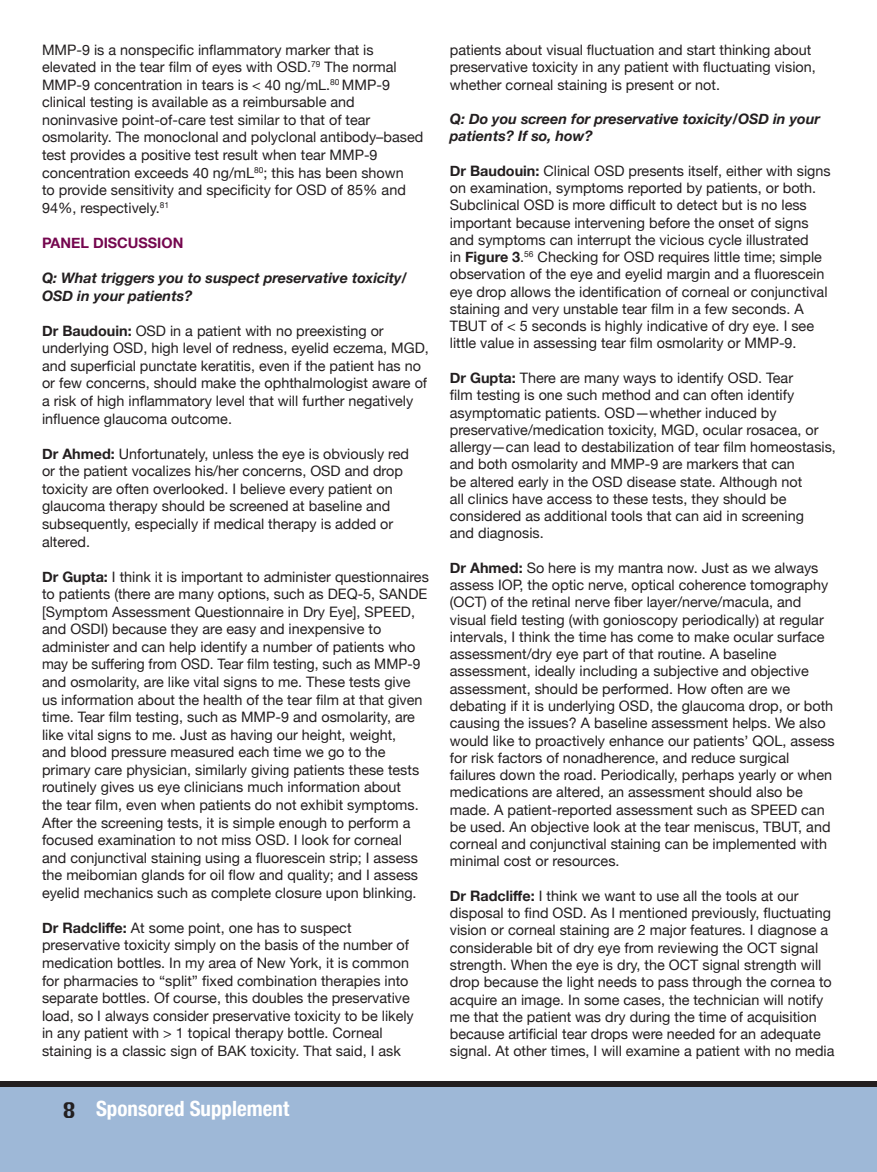
<style>
.page{position:relative;width:877px;height:1172px;background:#fff}
.page>*{position:absolute;margin:0;border:0;box-sizing:border-box;transform-origin:0 0}
.t1{font:700 condensed 21px "Helvetica Neue";color:#fff}
.t2{font:14.4px/17.2px "Helvetica Neue";color:#231f20}
.t3{font:italic 700 14.4px/17.5px "Helvetica Neue";color:#231f20}
.t4{font:700 14.4px "Helvetica Neue";color:#75074f}
.s1{font-weight:700}
.s2{font-family:"Krungthep";font-weight:400;font-stretch:normal;color:#231f20}
</style>
<div class="page">
<div style="left:0;top:1081px;width:877px;height:13px;background:#231f20"></div>
<div style="left:0;top:1086px;width:877px;height:85px;background:#9eb8d7"></div>
<p class="t2" style="left:42px;top:42px;width:333px">MMP-9 is a nonspecific inflammatory marker that is</p>
<p class="t2" style="left:42px;top:59px;width:356px">elevated in the tear film of eyes with OSD.<sup>79</sup> The normal<br>MMP-9 concentration in tears is &lt; 40 ng/mL.<sup>80</sup> MMP-9</p>
<p class="t2" style="left:42px;top:94px;width:383px">clinical testing is available as a reimbursable and noninvasive point-of-care test similar to that of tear osmolarity. The monoclonal and polyclonal antibody–based test provides a positive test result when tear MMP-9 concentration exceeds 40 ng/mL<sup>80</sup>; this has been shown</p>
<p class="t2" style="left:42px;top:182px;width:365px">to provide sensitivity and specificity for OSD of 85% and</p>
<p class="t2" style="left:42px;top:200px;width:129px">94%, respectively.<sup>81</sup></p>
<p class="t4" style="left:42px;top:231px;width:143px">PANEL DISCUSSION</p>
<p class="t3" style="left:42px;top:269px;width:367px">Q: What triggers you to suspect preservative toxicity/<br>OSD in your patients?</p>
<p class="t2" style="left:42px;top:322px;width:388px"><span class="s1">Dr Baudouin:</span> OSD in a patient with no preexisting or underlying OSD, high level of redness, eyelid eczema, MGD, and superficial punctate keratitis, even if the patient has no or few concerns, should make the ophthalmologist aware of a risk of high inflammatory level that will further negatively influence glaucoma outcome.</p>
<p class="t2" style="left:42px;top:445px;width:368px"><span class="s1">Dr Ahmed:</span> Unfortunately, unless the eye is obviously red or the patient vocalizes his/her concerns, OSD and drop toxicity are often overlooked. I believe every patient on glaucoma therapy should be screened at baseline and subsequently, especially if medical therapy is added or altered.</p>
<p class="t2" style="left:42px;top:568px;width:388px"><span class="s1">Dr Gupta:</span> I think it is important to administer questionnaires to patients (there are many options, such as DEQ-5, SANDE [Symptom Assessment Questionnaire in Dry Eye], SPEED, and OSDI) because they are easy and inexpensive to administer and can help identify a number of patients who may be suffering from OSD. Tear film testing, such as MMP-9 and osmolarity, are like vital signs to me. These tests give us information about the health of the tear film at that given time. Tear film testing, such as MMP-9 and osmolarity, are like vital signs to me. Just as having our height, weight,<br>and blood pressure measured each time we go to the primary care physician, similarly giving patients these tests routinely gives us eye clinicians much information about<br>the tear film, even when patients do not exhibit symptoms.<br>After the screening tests, it is simple enough to perform a focused examination to not miss OSD. I look for corneal and conjunctival staining using a fluorescein strip; I assess the meibomian glands for oil flow and quality; and I assess eyelid mechanics such as complete closure upon blinking.</p>
<p class="t2" style="left:42px;top:919px;width:373px"><span class="s1">Dr Radcliffe:</span> At some point, one has to suspect preservative toxicity simply on the basis of the number of medication bottles. In my area of New York, it is common for pharmacies to “split” fixed combination therapies into separate bottles. Of course, this doubles the preservative load, so I always consider preservative toxicity to be likely in any patient with &gt; 1 topical therapy bottle. Corneal staining is a classic sign of BAK toxicity. That said, I ask</p>
<h1 class="t1" style="left:62px;top:1090px;width:229px"><span class="s2">8</span> Sponsored Supplement</h1>
<p class="t2" style="left:450px;top:42px;width:367px">patients about visual fluctuation and start thinking about preservative toxicity in any patient with fluctuating vision, whether corneal staining is present or not.</p>
<p class="t3" style="left:450px;top:111px;width:372px">Q: Do you screen for preservative toxicity/OSD in your patients? If so, how?</p>
<p class="t2" style="left:450px;top:163px;width:382px"><span class="s1">Dr Baudouin:</span> Clinical OSD presents itself, either with signs on examination, symptoms reported by patients, or both.<br>Subclinical OSD is more difficult to detect but is no less important because intervening before the onset of signs and symptoms can interrupt the vicious cycle illustrated<br>in <span class="s1">Figure 3</span>.<sup>56</sup> Checking for OSD requires little time; simple observation of the eye and eyelid margin and a fluorescein eye drop allows the identification of corneal or conjunctival staining and very unstable tear film in a few seconds. A TBUT of &lt; 5 seconds is highly indicative of dry eye. I see little value in assessing tear film osmolarity or MMP-9.</p>
<p class="t2" style="left:450px;top:370px;width:388px"><span class="s1">Dr Gupta:</span> There are many ways to identify OSD. Tear<br>film testing is one such method and can often identify asymptomatic patients. OSD—whether induced by preservative/medication toxicity, MGD, ocular rosacea, or allergy—can lead to destabilization of tear film homeostasis, and both osmolarity and MMP-9 are markers that can<br>be altered early in the OSD disease state. Although not<br>all clinics have access to these tests, they should be considered as additional tools that can aid in screening</p>
<p class="t2" style="left:450px;top:525px;width:95px">and diagnosis.</p>
<p class="t2" style="left:450px;top:560px;width:386px"><span class="s1">Dr Ahmed:</span> So here is my mantra now. Just as we always assess IOP, the optic nerve, optical coherence tomography (OCT) of the retinal nerve fiber layer/nerve/macula, and visual field testing (with gonioscopy periodically) at regular intervals, I think the time has come to make ocular surface assessment/dry eye part of that routine. A baseline assessment, ideally including a subjective and objective assessment, should be performed. How often are we debating if it is underlying OSD, the glaucoma drop, or both causing the issues? A baseline assessment helps. We also would like to proactively enhance our patients’ QOL, assess for risk factors of nonadherence, and reduce surgical failures down the road. Periodically, perhaps yearly or when medications are altered, an assessment should also be made. A patient-reported assessment such as SPEED can be used. An objective look at the tear meniscus, TBUT, and corneal and conjunctival staining can be implemented with minimal cost or resources.</p>
<p class="t2" style="left:450px;top:887px;width:386px"><span class="s1">Dr Radcliffe:</span> I think we want to use all the tools at our disposal to find OSD. As I mentioned previously, fluctuating vision or corneal staining are 2 major features. I diagnose a considerable bit of dry eye from reviewing the OCT signal strength. When the eye is dry, the OCT signal strength will drop because the light needs to pass through the cornea to acquire an image. In some cases, the technician will notify me that the patient was dry during the time of acquisition because artificial tear drops were needed for an adequate signal. At other times, I will examine a patient with no media</p>
</div>
